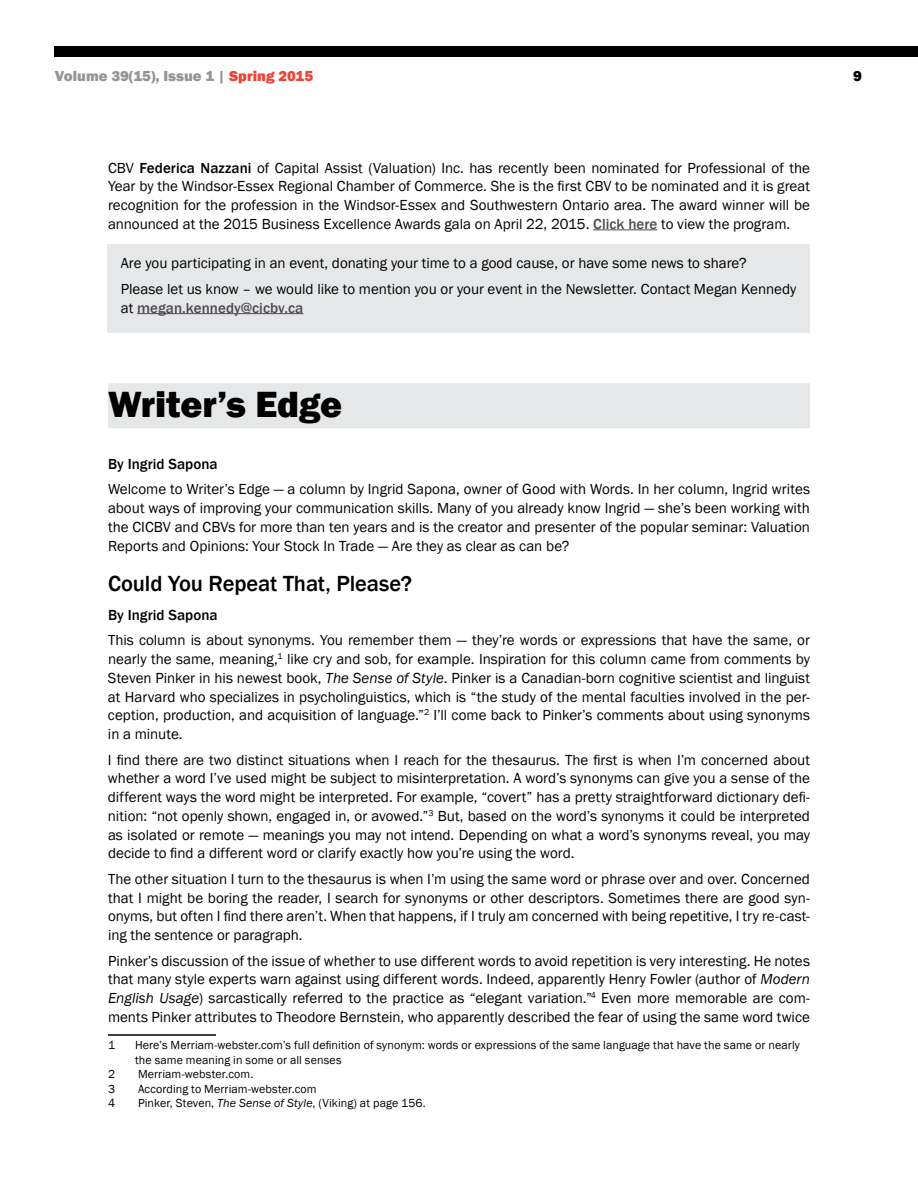
<style>
.page{position:relative;width:918px;height:1188px;background:#fff}
.page>*{position:absolute;margin:0;border:0;box-sizing:border-box;transform-origin:0 0}
.t1{font:800 37.5px "Franklin Gothic";color:#000}
.t2{font:500 22.5px "Franklin Gothic";letter-spacing:-.005em;color:#000}
.t3{font:15px/18.8px "Franklin Gothic";color:#000;text-align:justify}
.t4{font:800 15px "Franklin Gothic";color:#939598}
.t5{font:500 15px "Franklin Gothic";letter-spacing:.005em;color:#000}
.t6{font:500 15px "Franklin Gothic";letter-spacing:.005em;color:#4d4d4f}
.t7{font:800 15px "Franklin Gothic";color:#000}
.t8{font:12px/14.4px "Franklin Gothic";letter-spacing:.01em;color:#000}
.s1{color:#ef4135}
.s2{font-weight:500}
.s3{font-weight:500;color:#4d4d4f}
.s4{font-weight:400;color:#000}
.s5{font-style:italic}
</style>
<div class="page">
<div style="left:55px;top:46px;width:863px;height:11px;background:#000"></div>
<hr style="left:593px;top:230px;width:64px;height:1px;background:#4d4d4f">
<div style="left:108px;top:383px;width:702px;height:45px;background:#e6e7e8"></div>
<div style="left:107px;top:244px;width:703px;height:89px;background:#e6e7e8"></div>
<hr style="left:137px;top:313px;width:166px;height:1px;background:#4d4d4f">
<hr style="left:108px;top:1034px;width:108px;height:2px;background:#000">
<p class="t4" style="left:55px;top:67px;width:260px">Volume 39(15), Issue 1 | <span class="s1">Spring 2015</span></p>
<p class="t7" style="left:853px;top:67px;width:10px">9</p>
<p class="t3" style="left:108px;top:158px;width:704px">CBV <span class="s2">Federica Nazzani</span> of Capital Assist (Valuation) Inc. has recently been nominated for Professional of the Year by the Windsor-Essex Regional Chamber of Commerce. She is the first CBV to be nominated and it is great recognition for the profession in the Windsor-Essex and Southwestern Ontario area. The award winner will be announced at the 2015 Business Excellence Awards gala on April 22, 2015. <span class="s3">Click here</span> to view the program.</p>
<p class="t3" style="left:121px;top:251px;width:677px;line-height:25.5px">Are you participating in an event, donating your time to a good cause, or have some news to share?<br>Please let us know – we would like to mention you or your event in the Newsletter. Contact Megan Kennedy</p>
<p class="t6" style="left:121px;top:298px;width:184px"><span class="s4">at</span> megan.kennedy@cicbv.ca</p>
<h1 class="t1" style="left:108px;top:380px;width:236px">Writer’s Edge</h1>
<p class="t5" style="left:108px;top:455px;width:111px">By Ingrid Sapona</p>
<p class="t3" style="left:108px;top:480px;width:704px">Welcome to Writer’s Edge — a column by Ingrid Sapona, owner of Good with Words. In her column, Ingrid writes about ways of improving your communication skills. Many of you already know Ingrid — she’s been working with the CICBV and CBVs for more than ten years and is the creator and presenter of the popular seminar: Valuation Reports and Opinions: Your Stock In Trade — Are they as clear as can be?</p>
<h2 class="t2" style="left:108px;top:570px;width:306px">Could You Repeat That, Please?</h2>
<p class="t5" style="left:108px;top:605px;width:111px">By Ingrid Sapona</p>
<p class="t3" style="left:108px;top:631px;width:704px">This column is about synonyms. You remember them — they’re words or expressions that have the same, or nearly the same, meaning,<sup>1</sup> like cry and sob, for example. Inspiration for this column came from comments by Steven Pinker in his newest book, <span class="s5">The Sense of Style</span>. Pinker is a Canadian-born cognitive scientist and linguist at Harvard who specializes in psycholinguistics, which is “the study of the mental faculties involved in the per&shy;ception, production, and acquisition of language.”<sup>2</sup> I’ll come back to Pinker’s comments about using synonyms in a minute.</p>
<p class="t3" style="left:108px;top:750px;width:704px">I find there are two distinct situations when I reach for the thesaurus. The first is when I’m concerned about whether a word I’ve used might be subject to misinterpretation. A word’s synonyms can give you a sense of the different ways the word might be interpreted. For example, “covert” has a pretty straightforward dictionary defi&shy;nition: “not openly shown, engaged in, or avowed.”<sup>3</sup> But, based on the word’s synonyms it could be interpreted as isolated or remote — meanings you may not intend. Depending on what a word’s synonyms reveal, you may decide to find a different word or clarify exactly how you’re using the word.</p>
<p class="t3" style="left:108px;top:870px;width:704px">The other situation I turn to the thesaurus is when I’m using the same word or phrase over and over. Concerned that I might be boring the reader, I search for synonyms or other descriptors. Sometimes there are good syn&shy;onyms, but often I find there aren’t. When that happens, if I truly am concerned with being repetitive, I try re-cast&shy;ing the sentence or paragraph.</p>
<p class="t3" style="left:108px;top:951px;width:704px">Pinker’s discussion of the issue of whether to use different words to avoid repetition is very interesting. He notes that many style experts warn against using different words. Indeed, apparently Henry Fowler (author of <span class="s5">Modern English Usage</span>) sarcastically referred to the practice as “elegant variation.”<sup>4</sup> Even more memorable are com&shy;ments Pinker attributes to Theodore Bernstein, who apparently described the fear of using the same word twice</p>
<p class="t8" style="left:108px;top:1038px;width:9px">1</p>
<p class="t8" style="left:135px;top:1038px;width:666px">Here’s Merriam-webster.com’s full definition of synonym: words or expressions of the same language that have the same or nearly the same meaning in some or all senses</p>
<p class="t8" style="left:108px;top:1067px;width:9px">2</p>
<p class="t8" style="left:138px;top:1067px;width:117px">Merriam-webster.com.</p>
<p class="t8" style="left:108px;top:1082px;width:9px">3</p>
<p class="t8" style="left:138px;top:1082px;width:180px">According to Merriam-webster.com</p>
<p class="t8" style="left:108px;top:1096px;width:9px">4</p>
<p class="t8" style="left:138px;top:1096px;width:289px">Pinker, Steven, <span class="s5">The Sense of Style</span>, (Viking) at page 156.</p>
</div>
